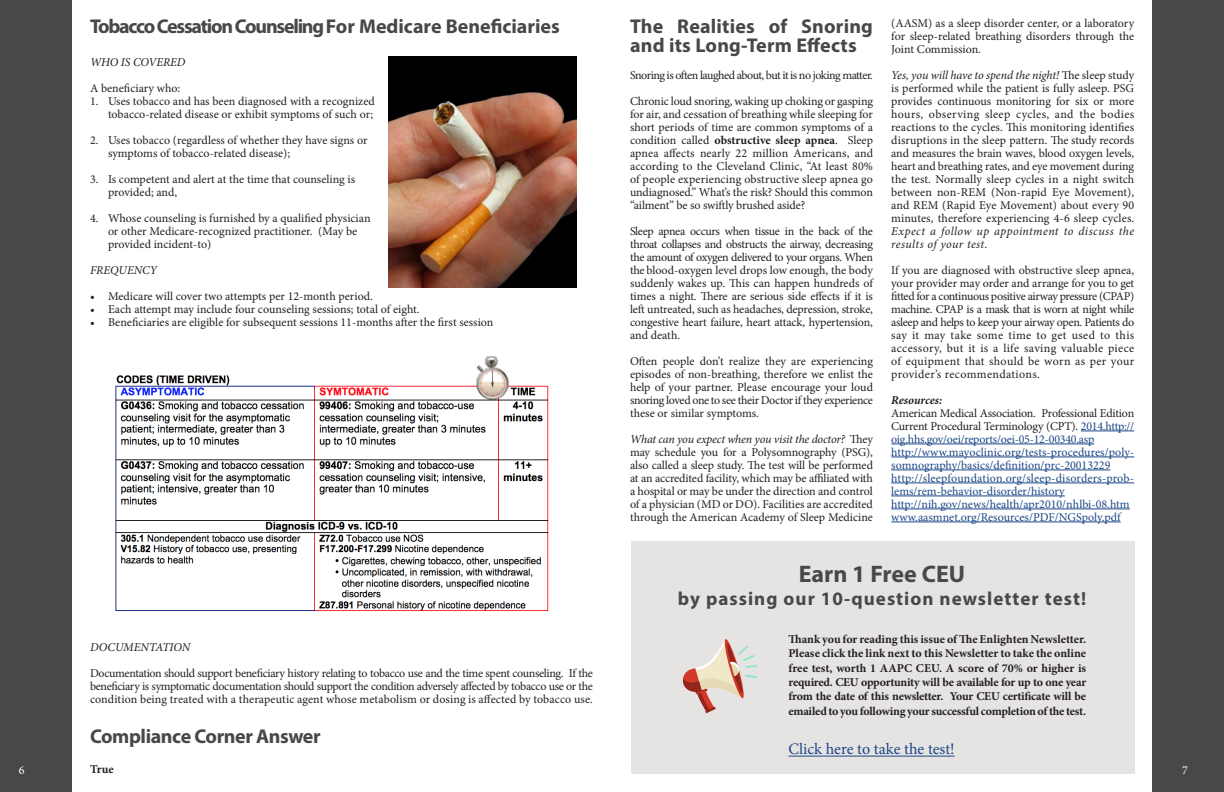
<style>
.page{position:relative;width:1224px;height:792px;background:#fff}
.page>*{position:absolute;margin:0;border:0;box-sizing:border-box;transform-origin:0 0}
.Article_Head{font:700 24px "Myriad Pro";color:#494848}
.Body_text{font:700 20px "Myriad Pro";letter-spacing:-.06em;color:#494848}
.Body_text-2{font:700 20px/19px "Myriad Pro";color:#494848}
.Body_text-3{font:700 20px "Myriad Pro";letter-spacing:-.02em;color:#494848}
.Article_Head-2{font:700 19px "Myriad Pro";letter-spacing:.055em;color:#494848}
.Body_text-4{font:16px "Minion Pro";color:#1b4687}
.Body_text-5{font:12px/13px "Minion Pro";color:#231f20;text-align:justify}
.Body_text-6{font:700 12px/14.4px "Minion Pro";letter-spacing:-.02em;color:#231f20;text-align:justify}
.Body_text-7{font:12px/13px "Minion Pro";color:#1b4687}
.Body_text-8{font:12px "Minion Pro";letter-spacing:-.045em;color:#231f20}
.Body_text-9{font:italic 12px "Minion Pro";letter-spacing:-.005em;color:#231f20}
.Body_text-10{font:italic 700 12px "Minion Pro";color:#231f20}
.t1{font:12px "Minion Pro";color:#fff}
.s1{font-weight:700}
.s2{font-style:italic}
.s3{color:#1b4687}
</style>
<div class="page">
<div style="left:0;top:0;width:72px;height:792px;background:#494848"></div>
<div style="left:1152px;top:0;width:72px;height:792px;background:#494848"></div>
<hr style="left:1081px;top:431px;width:53px;height:1px;background:#1b4687">
<hr style="left:891px;top:444px;width:203px;height:1px;background:#1b4687">
<hr style="left:891px;top:457px;width:243px;height:1px;background:#1b4687">
<hr style="left:891px;top:470px;width:219px;height:1px;background:#1b4687">
<hr style="left:891px;top:483px;width:243px;height:1px;background:#1b4687">
<hr style="left:891px;top:496px;width:174px;height:1px;background:#1b4687">
<hr style="left:891px;top:509px;width:239px;height:1px;background:#1b4687">
<hr style="left:891px;top:522px;width:230px;height:1px;background:#1b4687">
<div style="left:631px;top:541px;width:503px;height:233px;background:#e6e4e3"></div>
<svg style="left:683px;top:639px;width:75px;height:74px"></svg>
<hr style="left:789px;top:756px;width:166px;height:1px;background:#1b4687">
<img style="left:115px;top:357px;width:434px;height:254px">
<img style="left:388px;top:56px;width:188px;height:232px">
<p class="Body_text" style="left:90px;top:13px;width:471px">Tobacco Cessation Counseling For Medicare Beneficiaries</p>
<p class="Body_text-9" style="left:90px;top:53px;width:97px">WHO IS COVERED</p>
<p class="Body_text-5" style="left:90px;top:81px;width:92px">A beneficiary who:</p>
<p class="Body_text-5" style="left:90px;top:94px;width:286px;text-align:right">1. Uses tobacco and has been diagnosed with a recognized tobacco-related disease or exhibit symptoms of such or;</p>
<p class="Body_text-5" style="left:108px;top:133px;width:261px;text-indent:-18px">2. Uses tobacco (regardless of whether they have signs or symptoms of tobacco-related disease);</p>
<p class="Body_text-5" style="left:108px;top:172px;width:249px;text-indent:-18px">3. Is competent and alert at the time that counseling is provided; and,</p>
<p class="Body_text-5" style="left:108px;top:211px;width:264px;text-align:left;text-indent:-18px">4. Whose counseling is furnished by a qualified physician or other Medicare-recognized practitioner. (May be provided incident-to)</p>
<p class="Body_text-9" style="left:90px;top:261px;width:69px">FREQUENCY</p>
<p class="Body_text-5" style="left:90px;top:289px;width:284px">• Medicare will cover two attempts per 12-month period.</p>
<p class="Body_text-5" style="left:90px;top:302px;width:331px">• Each attempt may include four counseling sessions; total of eight.</p>
<p class="Body_text-5" style="left:90px;top:315px;width:405px">• Beneficiaries are eligible for subsequent sessions 11-months after the first session</p>
<p class="Body_text-2" style="left:630px;top:16px;width:244px">The Realities of Snoring and its Long-Term Effects</p>
<p class="Body_text-8" style="left:630px;top:67px;width:245px">Snoring is often laughed about, but it is no joking matter.</p>
<p class="Body_text-5" style="left:630px;top:95px;width:245px">Chronic loud snoring, waking up choking or gasping for air, and cessation of breathing while sleeping for short periods of time are common symptoms of a condition called <span class="s1">obstructive sleep apnea</span>. Sleep apnea affects nearly 22 million Americans, and according to the Cleveland Clinic, “At least 80% of people experiencing obstructive sleep apnea go undiagnosed.” What’s the risk? Should this common “ailment” be so swiftly brushed aside?</p>
<p class="Body_text-5" style="left:630px;top:225px;width:245px">Sleep apnea occurs when tissue in the back of the throat collapses and obstructs the airway, decreasing the amount of oxygen delivered to your organs. When the blood-oxygen level drops low enough, the body suddenly wakes up. This can happen hundreds of times a night. There are serious side effects if it is left untreated, such as headaches, depression, stroke, congestive heart failure, heart attack, hypertension, and death.</p>
<p class="Body_text-5" style="left:630px;top:355px;width:245px">Often people don’t realize they are experiencing episodes of non-breathing, therefore we enlist the help of your partner. Please encourage your loud snoring loved one to see their Doctor if they experience these or similar symptoms.</p>
<p class="Body_text-5" style="left:630px;top:433px;width:245px"><span class="s2">What can you expect when you visit the doctor?</span> They may schedule you for a Polysomnography (PSG), also called a sleep study. The test will be performed at an accredited facility, which may be affiliated with a hospital or may be under the direction and control of a physician (MD or DO). Facilities are accredited through the American Academy of Sleep Medicine</p>
<p class="Body_text-5" style="left:891px;top:16px;width:245px">(AASM) as a sleep disorder center, or a laboratory for sleep-related breathing disorders through the Joint Commission.</p>
<p class="Body_text-5" style="left:891px;top:68px;width:245px"><span class="s2">Yes, you will have to spend the night!</span> The sleep study is performed while the patient is fully asleep. PSG provides continuous monitoring for six or more hours, observing sleep cycles, and the bodies reactions to the cycles. This monitoring identifies disruptions in the sleep pattern. The study records and measures the brain waves, blood oxygen levels, heart and breathing rates, and eye movement during the test. Normally sleep cycles in a night switch between non-REM (Non-rapid Eye Movement), and REM (Rapid Eye Movement) about every 90 minutes, therefore experiencing 4-6 sleep cycles.<br><span class="s2">Expect a follow up appointment to discuss the results of your test.</span></p>
<p class="Body_text-5" style="left:891px;top:263px;width:245px">If you are diagnosed with obstructive sleep apnea, your provider may order and arrange for you to get fitted for a continuous positive airway pressure (CPAP) machine. CPAP is a mask that is worn at night while asleep and helps to keep your airway open. Patients do say it may take some time to get used to this accessory, but it is a life saving valuable piece of equipment that should be worn as per your provider’s recommendations.</p>
<p class="Body_text-10" style="left:891px;top:391px;width:53px">Resources:</p>
<p class="Body_text-5" style="left:891px;top:406px;width:245px">American Medical Association. Professional Edition Current Procedural Terminology (CPT). <span class="s3">2014.http:// oig.hhs.gov/oei/reports/oei-05-12-00340.asp</span></p>
<p class="Body_text-7" style="left:891px;top:445px;width:245px">http://www.mayoclinic.org/tests-procedures/poly&shy;somnography/basics/definition/prc-20013229</p>
<p class="Body_text-7" style="left:891px;top:471px;width:245px">http://sleepfoundation.org/sleep-disorders-prob&shy;lems/rem-behavior-disorder/history</p>
<p class="Body_text-7" style="left:891px;top:497px;width:240px">http://nih.gov/news/health/apr2010/nhlbi-08.htm</p>
<p class="Body_text-7" style="left:891px;top:510px;width:231px">www.aasmnet.org/Resources/PDF/NGSpoly.pdf</p>
<p class="Article_Head" style="left:799px;top:559px;width:168px">Earn 1 Free CEU</p>
<p class="Article_Head-2" style="left:678px;top:586px;width:410px">by passing our 10-question newsletter test!</p>
<p class="Body_text-6" style="left:789px;top:632px;width:299px">Thank you for reading this issue of The Enlighten Newsletter.<br>Please click the link next to this Newsletter to take the online free test, worth 1 AAPC CEU. A score of 70% or higher is required. CEU opportunity will be available for up to one year from the date of this newsletter. Your CEU certificate will be emailed to you following your successful completion of the test.</p>
<p class="Body_text-4" style="left:789px;top:739px;width:168px">Click here to take the test!</p>
<p class="Body_text-9" style="left:90px;top:638px;width:102px">DOCUMENTATION</p>
<p class="Body_text-5" style="left:90px;top:666px;width:505px">Documentation should support beneficiary history relating to tobacco use and the time spent counseling. If the beneficiary is symptomatic documentation should support the condition adversely affected by tobacco use or the condition being treated with a therapeutic agent whose metabolism or dosing is affected by tobacco use.</p>
<p class="Body_text-3" style="left:90px;top:723px;width:232px">Compliance Corner Answer</p>
<p class="Body_text-6" style="left:90px;top:761px;width:25px">True</p>
<p class="t1" style="left:19px;top:762px;width:7px">6</p>
<p class="t1" style="left:1182px;top:762px;width:7px">7</p>
</div>
